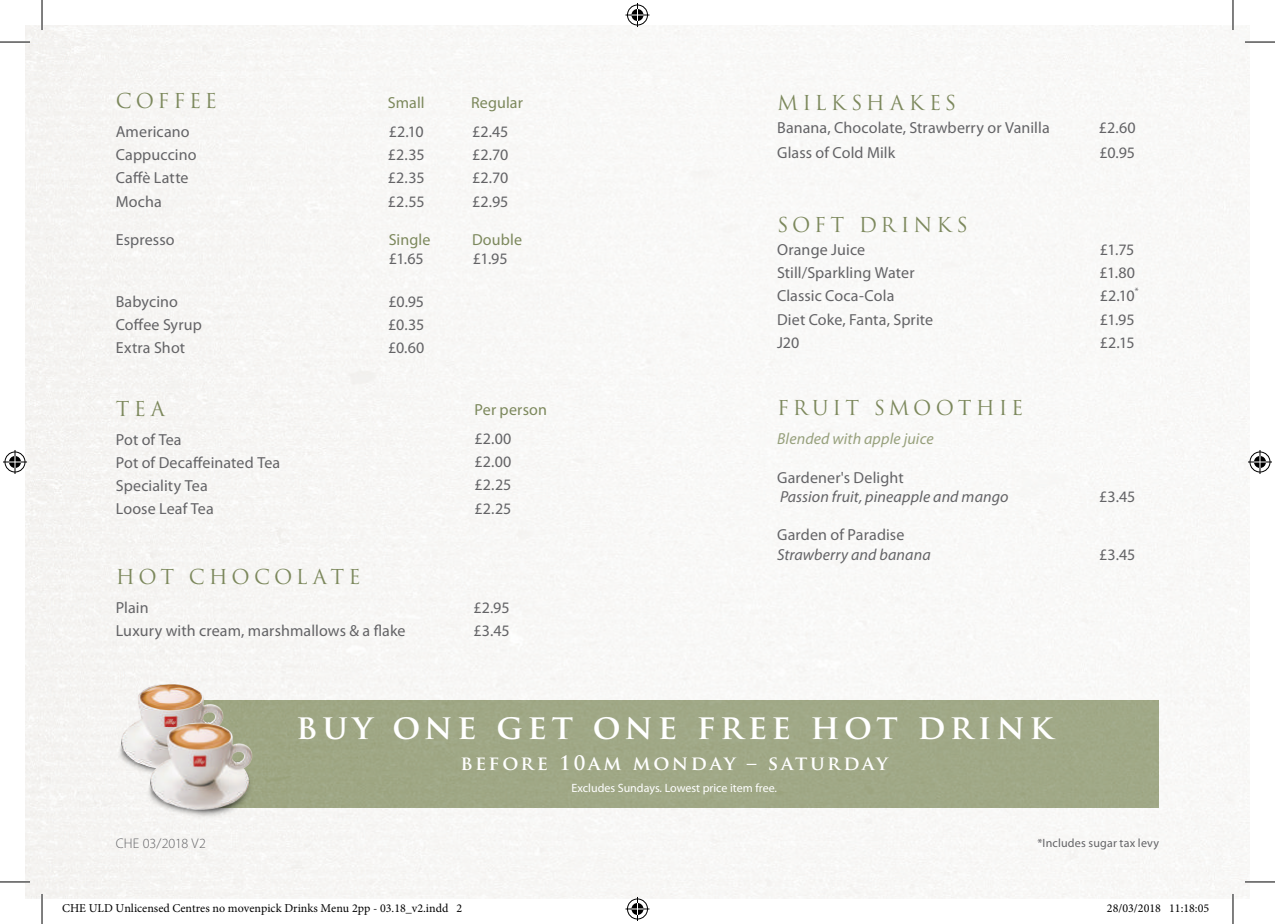
<style>
.page{position:relative;width:1275px;height:924px;background:#fff}
.page>*{position:absolute;margin:0;border:0;box-sizing:border-box;transform-origin:0 0}
.t1{font:700 33.8px "Trajan Pro";letter-spacing:.14em;color:#fff}
.t2{font:20px "Trajan Pro";letter-spacing:.195em;color:#7c885c}
.t3{font:20px "Trajan Pro";letter-spacing:.22em;color:#7c885c}
.t4{font:700 19.4px "Trajan Pro";letter-spacing:.14em;color:#fff}
.t5{font:16px/23.2px "Myriad Pro";letter-spacing:.005em;color:#636366}
.t6{font:italic 16px "Myriad Pro";letter-spacing:.005em;color:#636366}
.t7{font:16px "Myriad Pro";letter-spacing:.01em;color:#7c885c}
.t8{font:italic 16px "Myriad Pro";letter-spacing:.005em;color:#97a07c}
.t9{font:300 14px "Myriad Pro";letter-spacing:.01em;color:#636366}
.t10{font:12px "Minion Pro";color:#000}
.t11{font:12px "Myriad Pro";color:#fff}
.t12{font:12px "Myriad Pro";letter-spacing:.02em;color:#636366}
.t13{font:9.4px "Myriad Pro";color:#636366}
</style>
<div class="page">
<div style="left:189px;top:699px;width:970px;height:108px;background:#a0a886"></div>
<div style="left:87px;top:654px;width:141px;height:133px;background:#f6f4f2"></div>
<img style="left:116px;top:694px;width:142px;height:133px">
<hr style="left:0;top:42px;width:30px;height:1px;background:#000">
<hr style="left:1245px;top:42px;width:30px;height:1px;background:#000">
<hr style="left:0;top:881px;width:30px;height:1px;background:#000">
<hr style="left:1245px;top:881px;width:30px;height:1px;background:#000">
<hr style="left:42px;top:0;width:1px;height:30px;background:#000">
<hr style="left:42px;top:893px;width:1px;height:30px;background:#000">
<hr style="left:1232px;top:0;width:1px;height:30px;background:#000">
<hr style="left:1232px;top:893px;width:1px;height:30px;background:#000">
<svg style="left:625px;top:3px;width:24px;height:24px"></svg>
<svg style="left:625px;top:896px;width:24px;height:24px"></svg>
<svg style="left:3px;top:450px;width:24px;height:24px"></svg>
<svg style="left:1248px;top:450px;width:24px;height:24px"></svg>
<div style="left:62px;top:839px;width:387px;height:60px;background:#f6f5f3"></div>
<p class="t2" style="left:116px;top:88px;width:103px">COFFEE</p>
<p class="t5" style="left:116px;top:120px;width:82px">Americano<br>Cappuccino<br>Caffè Latte<br>Mocha</p>
<p class="t5" style="left:116px;top:228px;width:60px">Espresso</p>
<p class="t5" style="left:116px;top:289px;width:88px">Babycino<br>Coffee Syrup<br>Extra Shot</p>
<p class="t2" style="left:116px;top:395px;width:51px">TEA</p>
<p class="t5" style="left:116px;top:427px;width:166px">Pot of Tea<br>Pot of Decaffeinated Tea<br>Speciality Tea<br>Loose Leaf Tea</p>
<p class="t7" style="left:388px;top:93px;width:38px">Small</p>
<p class="t7" style="left:471px;top:93px;width:53px">Regular</p>
<p class="t5" style="left:389px;top:120px;width:37px">£2.10</p>
<p class="t5" style="left:472px;top:120px;width:38px">£2.45</p>
<p class="t5" style="left:388px;top:143px;width:38px">£2.35</p>
<p class="t5" style="left:472px;top:143px;width:38px">£2.70</p>
<p class="t5" style="left:388px;top:166px;width:38px">£2.35</p>
<p class="t5" style="left:472px;top:166px;width:38px">£2.70</p>
<p class="t5" style="left:388px;top:189px;width:38px">£2.55</p>
<p class="t5" style="left:472px;top:189px;width:38px">£2.95</p>
<p class="t7" style="left:389px;top:230px;width:43px">Single</p>
<p class="t7" style="left:472px;top:230px;width:52px">Double</p>
<p class="t5" style="left:389px;top:247px;width:37px">£1.65</p>
<p class="t5" style="left:473px;top:247px;width:36px">£1.95</p>
<p class="t5" style="left:388px;top:289px;width:38px;text-align:justify">£0.95 £0.35 £0.60</p>
<p class="t7" style="left:474px;top:399px;width:74px">Per person</p>
<p class="t5" style="left:474px;top:426px;width:39px;text-align:justify">£2.00 £2.00 £2.25 £2.25</p>
<p class="t2" style="left:116px;top:563px;width:246px">HOT CHOCOLATE</p>
<p class="t5" style="left:116px;top:595px;width:34px">Plain</p>
<p class="t5" style="left:473px;top:595px;width:38px">£2.95</p>
<p class="t5" style="left:116px;top:618px;width:291px">Luxury with cream, marshmallows &amp; a flake</p>
<p class="t5" style="left:473px;top:618px;width:38px">£3.45</p>
<p class="t3" style="left:777px;top:89px;width:181px">MILKSHAKES</p>
<p class="t5" style="left:777px;top:115px;width:274px">Banana, Chocolate, Strawberry or Vanilla</p>
<p class="t5" style="left:1098px;top:115px;width:38px">£2.60</p>
<p class="t5" style="left:777px;top:141px;width:120px">Glass of Cold Milk</p>
<p class="t5" style="left:1099px;top:141px;width:37px">£0.95</p>
<p class="t2" style="left:777px;top:212px;width:192px">SOFT DRINKS</p>
<p class="t5" style="left:777px;top:237px;width:90px">Orange Juice</p>
<p class="t5" style="left:1100px;top:237px;width:36px">£1.75</p>
<p class="t5" style="left:777px;top:261px;width:139px">Still/Sparkling Water</p>
<p class="t5" style="left:1099px;top:261px;width:37px">£1.80</p>
<p class="t5" style="left:777px;top:284px;width:119px">Classic Coca-Cola</p>
<p class="t5" style="left:1099px;top:284px;width:37px">£2.10</p>
<p class="t5" style="left:777px;top:307px;width:158px">Diet Coke, Fanta, Sprite</p>
<p class="t5" style="left:1100px;top:307px;width:36px">£1.95</p>
<p class="t5" style="left:777px;top:330px;width:24px">J20</p>
<p class="t5" style="left:1099px;top:330px;width:36px">£2.15</p>
<p class="t13" style="left:1134px;top:285px;width:5px">*</p>
<p class="t2" style="left:777px;top:395px;width:248px">FRUIT SMOOTHIE</p>
<p class="t8" style="left:777px;top:429px;width:158px">Blended with apple juice</p>
<p class="t5" style="left:777px;top:465px;width:128px">Gardener's Delight</p>
<p class="t6" style="left:780px;top:486px;width:230px">Passion fruit, pineapple and mango</p>
<p class="t5" style="left:1099px;top:484px;width:38px">£3.45</p>
<p class="t5" style="left:777px;top:523px;width:129px">Garden of Paradise</p>
<p class="t6" style="left:777px;top:544px;width:155px">Strawberry and banana</p>
<p class="t5" style="left:1099px;top:542px;width:38px">£3.45</p>
<p class="t9" style="left:116px;top:834px;width:92px">CHE 03/2018 V2</p>
<h1 class="t1" style="left:296px;top:705px;width:758px">BUY ONE GET ONE FREE HOT DRINK</h1>
<p class="t4" style="left:460px;top:750px;width:429px">BEFORE 10AM MONDAY – SATURDAY</p>
<p class="t11" style="left:571px;top:779px;width:207px">Excludes Sundays. Lowest price item free.</p>
<p class="t12" style="left:1037px;top:835px;width:123px">*Includes sugar tax levy</p>
<p class="t10" style="left:62px;top:899px;width:402px">CHE ULD Unlicensed Centres no movenpick Drinks Menu 2pp - 03.18_v2.indd 2</p>
<p class="t10" style="left:1107px;top:899px;width:104px">28/03/2018 11:18:05</p>
</div>
